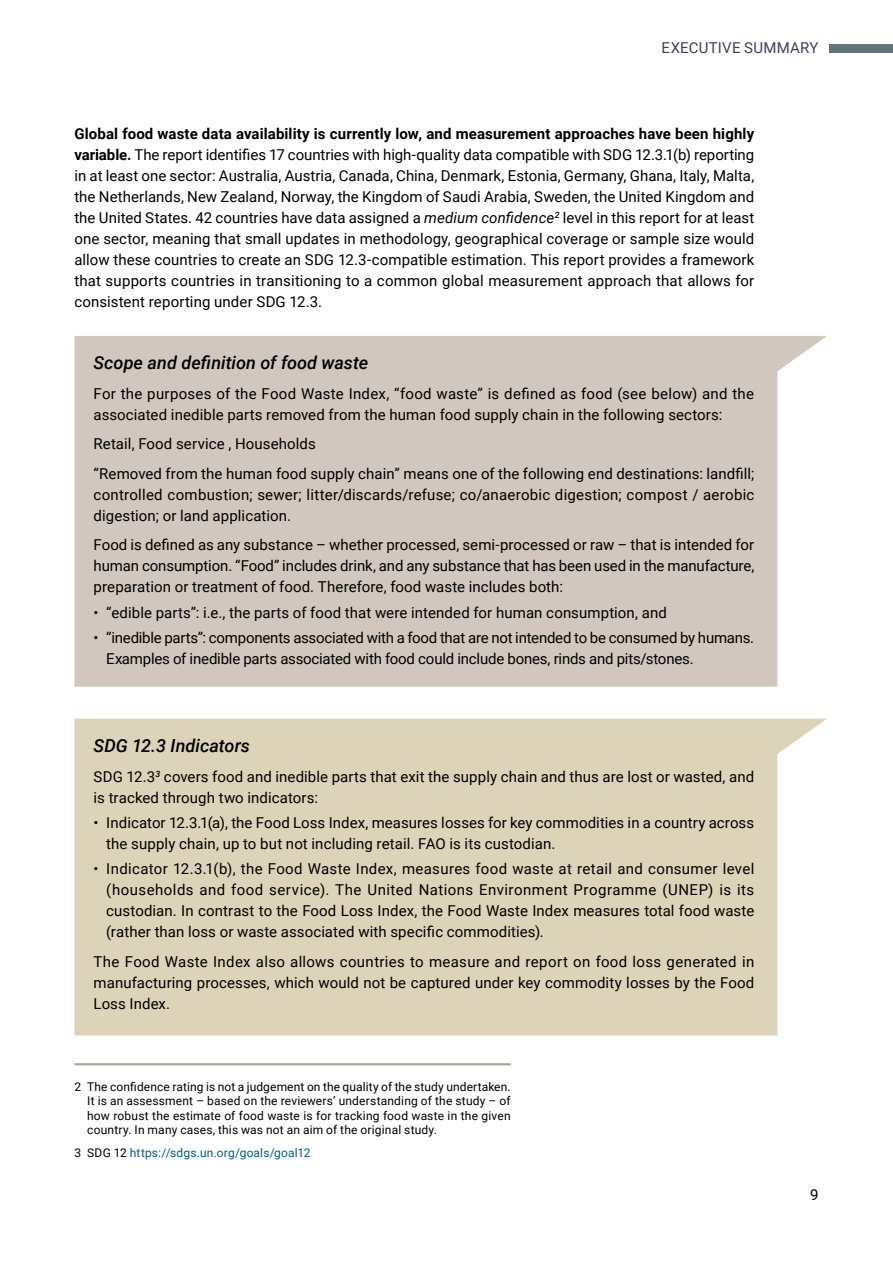
<style>
.page{position:relative;width:893px;height:1263px;background:#fff}
.page>*{position:absolute;margin:0;border:0;box-sizing:border-box;transform-origin:0 0}
.t1{font:italic 500 18px "Roboto";color:#000}
.t2{font:15px/21px "Roboto";letter-spacing:.005em;color:#000}
.t3{font:15px/21px "Roboto";letter-spacing:-.015em;color:#000}
.t4{font:15px "Roboto";letter-spacing:.02em;color:#394356}
.t5{font:12px/14.4px "Roboto";letter-spacing:.015em;color:#000;text-align:justify}
.t6{font:12px "Roboto";letter-spacing:.015em;color:#005c86}
.s1{font-weight:700}
.s2{font-style:italic}
.s3{color:#000}
</style>
<div class="page">
<hr style="left:74px;top:1063px;width:437px;height:2px;background:#afa697">
<div style="left:74px;top:336px;width:753px;height:351px;background:#d1c7bf"></div>
<div style="left:74px;top:719px;width:752px;height:316px;background:#ddd3b8"></div>
<div style="left:829px;top:45px;width:64px;height:8px;background:#617478"></div>
<p class="t4" style="left:662px;top:37px;width:158px">EXECUTIVE SUMMARY</p>
<p class="t2" style="left:74px;top:122px;width:681px;text-align:justify"><span class="s1">Global food waste data availability is currently low, and measurement approaches have been highly variable.</span> The report identifies 17 countries with high-quality data compatible with SDG 12.3.1(b) reporting in at least one sector: Australia, Austria, Canada, China, Denmark, Estonia, Germany, Ghana, Italy, Malta, the Netherlands, New Zealand, Norway, the Kingdom of Saudi Arabia, Sweden, the United Kingdom and the United States. 42 countries have data assigned a <span class="s2">medium confidence</span><sup>2</sup> level in this report for at least one sector, meaning that small updates in methodology, geographical coverage or sample size would allow these countries to create an SDG 12.3-compatible estimation. This report provides a framework that supports countries in transitioning to a common global measurement approach that allows for consistent reporting under SDG 12.3.</p>
<p class="t1" style="left:94px;top:350px;width:276px">Scope and definition of food waste</p>
<p class="t2" style="left:94px;top:383px;width:662px">For the purposes of the Food Waste Index, “food waste” is defined as food (see below) and the associated inedible parts removed from the human food supply chain in the following sectors:</p>
<p class="t2" style="left:94px;top:429px;width:662px;line-height:29.5px">Retail, Food service , Households<br>“Removed from the human food supply chain” means one of the following end destinations: landfill;</p>
<p class="t2" style="left:94px;top:484px;width:662px">controlled combustion; sewer; litter/discards/refuse; co/anaerobic digestion; compost / aerobic digestion; or land application.</p>
<p class="t2" style="left:94px;top:534px;width:662px;text-align:justify">Food is defined as any substance – whether processed, semi-processed or raw – that is intended for human consumption. “Food” includes drink, and any substance that has been used in the manufacture, preparation or treatment of food. Therefore, food waste includes both:</p>
<p class="t2" style="left:94px;top:601px;width:575px">• “edible parts”: i.e., the parts of food that were intended for human consumption, and</p>
<p class="t3" style="left:106px;top:627px;width:649px;text-indent:-13px">• “inedible parts”: components associated with a food that are not intended to be consumed by humans.<br>Examples of inedible parts associated with food could include bones, rinds and pits/stones.</p>
<p class="t1" style="left:94px;top:733px;width:158px">SDG 12.3 Indicators</p>
<p class="t2" style="left:94px;top:765px;width:662px">SDG 12.3<sup>3</sup> covers food and inedible parts that exit the supply chain and thus are lost or wasted, and is tracked through two indicators:</p>
<p class="t2" style="left:106px;top:811px;width:649px;text-indent:-13px">• Indicator 12.3.1(a), the Food Loss Index, measures losses for key commodities in a country across the supply chain, up to but not including retail. FAO is its custodian.</p>
<p class="t2" style="left:106px;top:858px;width:649px;text-align:justify;text-indent:-13px">• Indicator 12.3.1(b), the Food Waste Index, measures food waste at retail and consumer level (households and food service). The United Nations Environment Programme (UNEP) is its custodian. In contrast to the Food Loss Index, the Food Waste Index measures total food waste (rather than loss or waste associated with specific commodities).</p>
<p class="t2" style="left:94px;top:950px;width:662px;text-align:justify">The Food Waste Index also allows countries to measure and report on food loss generated in manufacturing processes, which would not be captured under key commodity losses by the Food Loss Index.</p>
<p class="t5" style="left:87px;top:1079px;width:425px;text-indent:-13px">2 The confidence rating is not a judgement on the quality of the study undertaken.<br>It is an assessment – based on the reviewers’ understanding of the study – of how robust the estimate of food waste is for tracking food waste in the given country. In many cases, this was not an aim of the original study.</p>
<p class="t6" style="left:74px;top:1144px;width:238px"><span class="s3">3 SDG 12</span> https://sdgs.un.org/goals/goal12</p>
<p class="t2" style="left:810px;top:1183px;width:10px">9</p>
</div>
